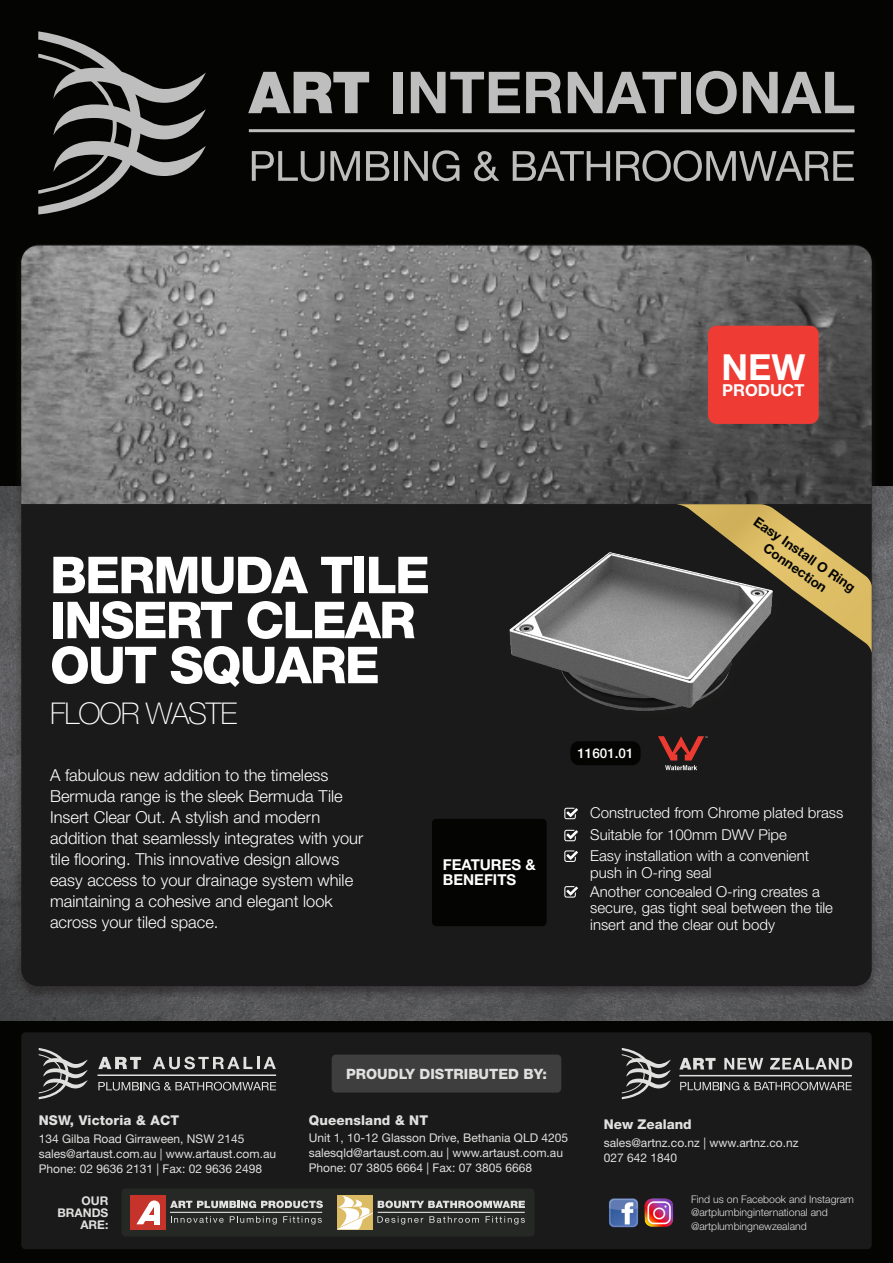
<style>
.page{position:relative;width:893px;height:1263px;background:#040503}
.page>*{position:absolute;margin:0;border:0;box-sizing:border-box;transform-origin:0 0}
.t1{font:800 51px/45px "Helvetica Neue LT Std";letter-spacing:-.035em;color:#fff}
.t2{font:700 36px "Helvetica Neue LT Std";color:#fff}
.t3{font:100 30px "Helvetica Neue LT Std";letter-spacing:-.035em;color:#fff}
.Paragraph_Style_1{font:300 16.5px/21px "Helvetica Neue LT Std";color:#fff}
.t4{font:700 16.5px "Helvetica Neue LT Std";color:#fff}
.t5{font:300 15px/16.5px "Helvetica Neue LT Std";color:#fff}
.t6{font:700 15px "Helvetica Neue LT Std";color:#fff}
.t7{font:800 14.25px "Helvetica Neue LT Std";color:#e0e1df}
.t8{font:800 13.5px "Helvetica Neue LT Std";letter-spacing:.01em;color:#e0e1df}
.Paragraph_Style_1-2{font:700 13.5px "Helvetica Neue LT Std";color:#040503}
.t9{font:500 13.5px "Helvetica Neue LT Std";color:#fff}
.t10{font:12px "Helvetica Neue LT Std";color:#e0e1df}
.t11{font:700 12px "Helvetica Neue LT Std";color:#e0e1df}
.t12{font:300 10.5px "Helvetica Neue LT Std";color:#e0e1df}
</style>
<div class="page">
<img style="left:0;top:486px;width:893px;height:534px">
<div style="left:13px;top:242px;width:867px;height:758px;background:#231f20;opacity:.6"></div>
<div style="left:21px;top:244px;width:851px;height:742px;background:#191a19;border-radius:17px"></div>
<img style="left:509px;top:552px;width:228px;height:159px">
<div style="left:432px;top:819px;width:115px;height:107px;background:#040503;border-radius:4px"></div>
<svg style="left:564px;top:808px;width:14px;height:11px"></svg>
<svg style="left:564px;top:830px;width:14px;height:11px"></svg>
<svg style="left:564px;top:850px;width:14px;height:12px"></svg>
<svg style="left:564px;top:886px;width:14px;height:12px"></svg>
<svg style="left:38px;top:31px;width:168px;height:183px"></svg>
<svg style="left:248px;top:72px;width:121px;height:41px"></svg>
<div style="left:394px;top:72px;width:9px;height:41px;background:#bfbebe"></div>
<svg style="left:411px;top:72px;width:109px;height:41px"></svg>
<svg style="left:526px;top:72px;width:36px;height:41px"></svg>
<svg style="left:568px;top:72px;width:108px;height:41px"></svg>
<div style="left:681px;top:72px;width:9px;height:41px;background:#bfbebe"></div>
<svg style="left:696px;top:71px;width:41px;height:43px"></svg>
<svg style="left:743px;top:72px;width:111px;height:41px"></svg>
<svg style="left:252px;top:151px;width:72px;height:30px"></svg>
<svg style="left:330px;top:151px;width:30px;height:30px"></svg>
<svg style="left:366px;top:151px;width:23px;height:30px"></svg>
<hr style="left:394px;top:151px;width:4px;height:30px;background:#bfbebe">
<svg style="left:404px;top:150px;width:55px;height:31px"></svg>
<svg style="left:474px;top:151px;width:25px;height:30px"></svg>
<svg style="left:513px;top:151px;width:97px;height:30px"></svg>
<svg style="left:616px;top:150px;width:238px;height:31px"></svg>
<hr style="left:249px;top:129px;width:606px;height:3px;background:#bfbebe">
<div style="left:21px;top:1032px;width:851px;height:217px;background:#191a19;border-radius:4px"></div>
<svg style="left:39px;top:1048px;width:49px;height:51px"></svg>
<svg style="left:98px;top:1082px;width:178px;height:8px"></svg>
<svg style="left:98px;top:1057px;width:43px;height:12px"></svg>
<svg style="left:153px;top:1056px;width:123px;height:13px"></svg>
<hr style="left:98px;top:1074px;width:178px;height:2px;background:#e0e1df">
<div style="left:122px;top:1188px;width:413px;height:48px;background:#282a28;border-radius:4px"></div>
<div style="left:130px;top:1195px;width:36px;height:34px;background:#c5332a"></div>
<svg style="left:136px;top:1200px;width:24px;height:24px"></svg>
<div style="left:145px;top:1215px;width:10px;height:6px;background:#fff"></div>
<svg style="left:171px;top:1216px;width:53px;height:7px"></svg>
<svg style="left:230px;top:1216px;width:47px;height:8px"></svg>
<svg style="left:283px;top:1216px;width:39px;height:8px"></svg>
<hr style="left:170px;top:1212px;width:152px;height:1px;background:#e0e1df">
<svg style="left:170px;top:1200px;width:153px;height:8px"></svg>
<svg style="left:337px;top:1195px;width:188px;height:34px"></svg>
<img style="left:608px;top:1198px;width:66px;height:30px">
<svg style="left:622px;top:1048px;width:49px;height:51px"></svg>
<svg style="left:679px;top:1058px;width:37px;height:11px"></svg>
<svg style="left:724px;top:1058px;width:39px;height:11px"></svg>
<svg style="left:770px;top:1058px;width:82px;height:11px"></svg>
<svg style="left:680px;top:1082px;width:172px;height:8px"></svg>
<hr style="left:679px;top:1075px;width:173px;height:1px;background:#e0e1df">
<div style="left:332px;top:1054px;width:229px;height:38px;background:#3e3e3e;border-radius:4px"></div>
<svg style="left:658px;top:736px;width:50px;height:34px"></svg>
<div style="left:570px;top:741px;width:71px;height:24px;background:#040503;border-radius:9px"></div>
<img style="left:21px;top:246px;width:851px;height:258px">
<div style="left:708px;top:326px;width:111px;height:98px;background:#ee3b34;border-radius:9px"></div>
<svg style="left:676px;top:504px;width:196px;height:150px"></svg>
<p class="t2" style="left:721px;top:345px;width:85px">NEW</p>
<p class="t4" style="left:722px;top:380px;width:84px">PRODUCT</p>
<p class="t1" style="left:50px;top:552px;width:381px">BERMUDA TILE<br>INSERT CLEAR<br>OUT SQUARE</p>
<p class="t3" style="left:50px;top:696px;width:189px">FLOOR WASTE</p>
<p class="Paragraph_Style_1" style="left:50px;top:764px;width:315px">A fabulous new addition to the timeless Bermuda range is the sleek Bermuda Tile Insert Clear Out. A stylish and modern addition that seamlessly integrates with your tile flooring. This innovative design allows easy access to your drainage system while maintaining a cohesive and elegant look across your tiled space.</p>
<p class="t6" style="left:443px;top:856px;width:94px">FEATURES &amp;</p>
<p class="t6" style="left:443px;top:871px;width:75px">BENEFITS</p>
<p class="t9" style="left:577px;top:745px;width:58px">11601.01</p>
<p class="Paragraph_Style_1-2" style="left:760px;top:513px;width:122px;rotate:35deg">Easy Install O Ring</p>
<p class="Paragraph_Style_1-2" style="left:769px;top:540px;width:76px;rotate:35deg">Connection</p>
<p class="t5" style="left:590px;top:804px;width:255px">Constructed from Chrome plated brass</p>
<p class="t5" style="left:590px;top:826px;width:198px">Suitable for 100mm DWV Pipe</p>
<p class="t5" style="left:590px;top:847px;width:220px">Easy installation with a convenient push in O-ring seal</p>
<p class="t5" style="left:590px;top:883px;width:244px">Another concealed O-ring creates a secure, gas tight seal between the tile insert and the clear out body</p>
<p class="t7" style="left:346px;top:1065px;width:202px">PROUDLY DISTRIBUTED BY:</p>
<p class="t8" style="left:39px;top:1112px;width:142px">NSW, Victoria &amp; ACT</p>
<p class="t8" style="left:309px;top:1112px;width:121px">Queensland &amp; NT</p>
<p class="t8" style="left:604px;top:1116px;width:90px">New Zealand</p>
<p class="t10" style="left:39px;top:1132px;width:207px">134 Gilba Road Girraween, NSW 2145</p>
<p class="t10" style="left:39px;top:1147px;width:239px">sales@artaust.com.au | www.artaust.com.au</p>
<p class="t10" style="left:39px;top:1162px;width:225px">Phone: 02 9636 2131 | Fax: 02 9636 2498</p>
<p class="t10" style="left:309px;top:1130px;width:261px">Unit 1, 10-12 Glasson Drive, Bethania QLD 4205</p>
<p class="t10" style="left:309px;top:1145px;width:256px">salesqld@artaust.com.au | www.artaust.com.au</p>
<p class="t10" style="left:309px;top:1160px;width:225px">Phone: 07 3805 6664 | Fax: 07 3805 6668</p>
<p class="t10" style="left:604px;top:1135px;width:196px">sales@artnz.co.nz | www.artnz.co.nz</p>
<p class="t10" style="left:604px;top:1150px;width:75px">027 642 1840</p>
<p class="t11" style="left:82px;top:1193px;width:28px">OUR</p>
<p class="t11" style="left:58px;top:1205px;width:52px">BRANDS</p>
<p class="t11" style="left:80px;top:1217px;width:29px">ARE:</p>
<p class="t12" style="left:691px;top:1192px;width:164px">Find us on Facebook and Instagram</p>
<p class="t12" style="left:691px;top:1206px;width:138px">@artplumbinginternational and</p>
<p class="t12" style="left:691px;top:1219px;width:117px">@artplumbingnewzealand</p>
</div>
